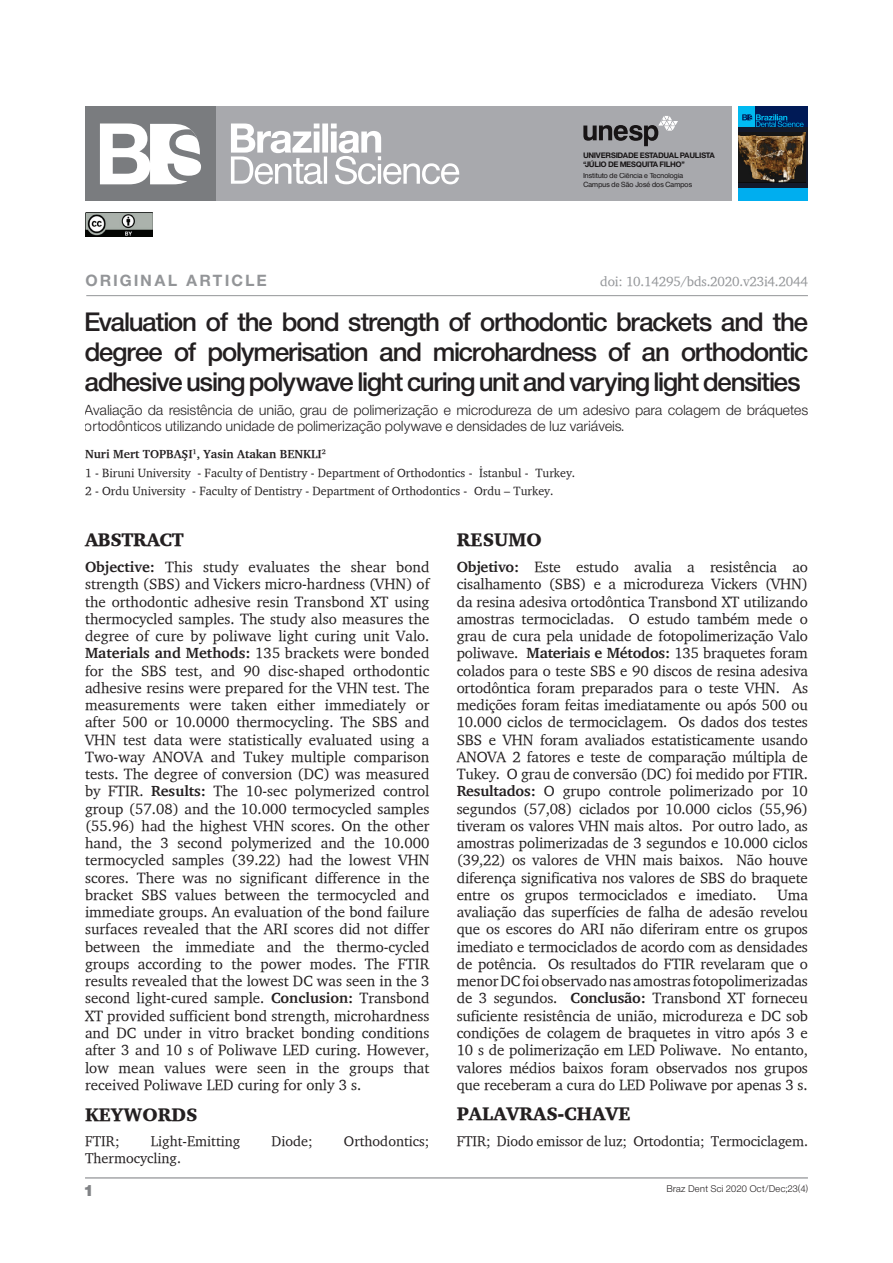
<style>
.page{position:relative;width:893px;height:1263px;background:#fff}
.page>*{position:absolute;margin:0;border:0;box-sizing:border-box;transform-origin:0 0}
.t1{font:24.75px/29.7px "Sh Europa Nr 2 Medium";letter-spacing:-.005em;color:#231f20;text-align:justify}
.t2{font:900 18.75px "Charter";color:#231f20}
.t3{font:900 18.75px "Charter";letter-spacing:-.02em;color:#231f20}
.t4{font:15px/17.2px "Charter";letter-spacing:-.01em;color:#231f20;text-align:justify}
.t5{font:700 15px "Sh Europa Nr 2";letter-spacing:.2em;color:#939598}
.t6{font:15px "Sh Europa Nr 2 Ultra";color:#808285}
.t7{font:14.25px "Charter";color:#231f20}
.t8{font:13.5px/16.2px "Sh Europa Nr 2 Light";letter-spacing:.03em;color:#231f20}
.t9{font:13.5px "Charter";letter-spacing:-.015em;color:#939598}
.t10{font:12px/18.6px "Charter";color:#231f20}
.t11{font:9px "Sh Europa Nr 2 Light";letter-spacing:.05em;color:#231f20}
.t12{font:700 7.35px/8.7px "Sh Europa Nr 2";letter-spacing:.025em;color:#231f20}
.t13{font:6.9px/8.2px "Sh Europa Nr 2";letter-spacing:.025em;color:#231f20}
.s1{font-weight:700}
</style>
<div class="page">
<hr style="left:85px;top:1177px;width:723px;height:1px;background:#808285">
<div style="left:738px;top:127px;width:70px;height:62px;background:linear-gradient(to right,#131a2b,#131a2b)"></div>
<div style="left:738px;top:188px;width:70px;height:13px;background:#00aeef"></div>
<hr style="left:86px;top:295px;width:722px;height:1px;background:#939598">
<div style="left:85px;top:106px;width:646px;height:95px;background:#a8a9ad"></div>
<svg style="left:583px;top:116px;width:95px;height:30px"></svg>
<svg style="left:231px;top:123px;width:228px;height:61px"></svg>
<div style="left:85px;top:106px;width:131px;height:95px;background:#7a7c7f"></div>
<svg style="left:100px;top:123px;width:101px;height:61px"></svg>
<img style="left:85px;top:213px;width:67px;height:23px">
<div style="left:738px;top:106px;width:70px;height:21px;background:#001a56"></div>
<div style="left:738px;top:106px;width:16px;height:21px;background:#00baf1"></div>
<svg style="left:742px;top:114px;width:62px;height:13px"></svg>
<img style="left:738px;top:133px;width:68px;height:49px">
<p class="t12" style="left:583px;top:151px;width:133px">UNIVERSIDADE ESTADUAL PAULISTA “JÚLIO DE MESQUITA FILHO”</p>
<p class="t13" style="left:583px;top:172px;width:110px">Instituto de Ciência e Tecnologia<br>Campus de São José dos Campos</p>
<p class="t5" style="left:86px;top:272px;width:182px">ORIGINAL ARTICLE</p>
<h1 class="t1" style="left:85px;top:307px;width:724px">Evaluation of the bond strength of orthodontic brackets and the degree of polymerisation and microhardness of an orthodontic adhesive using polywave light curing unit and varying light densities</h1>
<p class="t8" style="left:85px;top:402px;width:724px">Avaliação da resistência de união, grau de polimerização e microdureza de um adesivo para colagem de bráquetes ortodônticos utilizando unidade de polimerização polywave e densidades de luz variáveis.</p>
<p class="t10" style="left:85px;top:444px;width:492px"><span class="s1">Nuri Mert TOPBAŞI</span><sup>1</sup><span class="s1">, Yasin Atakan BENKLI</span><sup>2<br></sup>1 - Biruni University - Faculty of Dentistry - Department of Orthodontics - İstanbul - Turkey.<br>2 - Ordu University - Faculty of Dentistry - Department of Orthodontics - Ordu – Turkey.</p>
<p class="t9" style="left:600px;top:273px;width:209px">doi: 10.14295/bds.2020.v23i4.2044</p>
<p class="t3" style="left:85px;top:528px;width:100px">ABSTRACT</p>
<p class="t4" style="left:85px;top:558px;width:346px"><span class="s1">Objective:</span> This study evaluates the shear bond strength (SBS) and Vickers micro-hardness (VHN) of the orthodontic adhesive resin Transbond XT using thermocycled samples. The study also measures the degree of cure by poliwave light curing unit Valo.<br><span class="s1">Materials and Methods:</span> 135 brackets were bonded for the SBS test, and 90 disc-shaped orthodontic adhesive resins were prepared for the VHN test. The measurements were taken either immediately or after 500 or 10.0000 thermocycling. The SBS and VHN test data were statistically evaluated using a Two-way ANOVA and Tukey multiple comparison tests. The degree of conversion (DC) was measured by FTIR. <span class="s1">Results:</span> The 10-sec polymerized control group (57.08) and the 10.000 termocycled samples (55.96) had the highest VHN scores. On the other hand, the 3 second polymerized and the 10.000 termocycled samples (39.22) had the lowest VHN scores. There was no significant difference in the bracket SBS values between the termocycled and immediate groups. An evaluation of the bond failure surfaces revealed that the ARI scores did not differ between the immediate and the thermo-cycled groups according to the power modes. The FTIR results revealed that the lowest DC was seen in the 3 second light-cured sample. <span class="s1">Conclusion:</span> Transbond XT provided sufficient bond strength, microhardness and DC under in vitro bracket bonding conditions after 3 and 10 s of Poliwave LED curing. However, low mean values were seen in the groups that received Poliwave LED curing for only 3 s.</p>
<p class="t2" style="left:457px;top:528px;width:87px">RESUMO</p>
<p class="t4" style="left:457px;top:558px;width:353px"><span class="s1">Objetivo:</span> Este estudo avalia a resistência ao cisalhamento (SBS) e a microdureza Vickers (VHN) da resina adesiva ortodôntica Transbond XT utilizando amostras termocicladas. O estudo também mede o grau de cura pela unidade de fotopolimerização Valo poliwave. <span class="s1">Materiais e Métodos:</span> 135 braquetes foram colados para o teste SBS e 90 discos de resina adesiva ortodôntica foram preparados para o teste VHN. As medições foram feitas imediatamente ou após 500 ou 10.000 ciclos de termociclagem. Os dados dos testes SBS e VHN foram avaliados estatisticamente usando ANOVA 2 fatores e teste de comparação múltipla de Tukey. O grau de conversão (DC) foi medido por FTIR.<br><span class="s1">Resultados:</span> O grupo controle polimerizado por 10 segundos (57,08) ciclados por 10.000 ciclos (55,96) tiveram os valores VHN mais altos. Por outro lado, as amostras polimerizadas de 3 segundos e 10.000 ciclos (39,22) os valores de VHN mais baixos. Não houve diferença significativa nos valores de SBS do braquete entre os grupos termociclados e imediato.</p>
<p class="t4" style="left:457px;top:886px;width:353px;text-indent:321px">Uma avaliação das superfícies de falha de adesão revelou que os escores do ARI não diferiram entre os grupos imediato e termociclados de acordo com as densidades de potência. Os resultados do FTIR revelaram que o menor DC foi observado nas amostras fotopolimerizadas de 3 segundos. <span class="s1">Conclusão:</span> Transbond XT forneceu suficiente resistência de união, microdureza e DC sob condições de colagem de braquetes in vitro após 3 e 10 s de polimerização em LED Poliwave. No entanto, valores médios baixos foram observados nos grupos que receberam a cura do LED Poliwave por apenas 3 s.</p>
<p class="t2" style="left:85px;top:1102px;width:114px">KEYWORDS</p>
<p class="t7" style="left:85px;top:1132px;width:36px">FTIR;</p>
<p class="t7" style="left:151px;top:1132px;width:91px">Light-Emitting</p>
<p class="t7" style="left:272px;top:1132px;width:43px">Diode;</p>
<p class="t7" style="left:344px;top:1132px;width:87px">Orthodontics;</p>
<p class="t7" style="left:85px;top:1150px;width:97px">Thermocycling.</p>
<p class="t2" style="left:457px;top:1102px;width:176px">PALAVRAS-CHAVE</p>
<p class="t7" style="left:457px;top:1132px;width:353px">FTIR; Diodo emissor de luz; Ortodontia; Termociclagem.</p>
<p class="t6" style="left:85px;top:1182px;width:8px">1</p>
<p class="t11" style="left:667px;top:1183px;width:143px">Braz Dent Sci 2020 Oct/Dec;23(4)</p>
</div>
